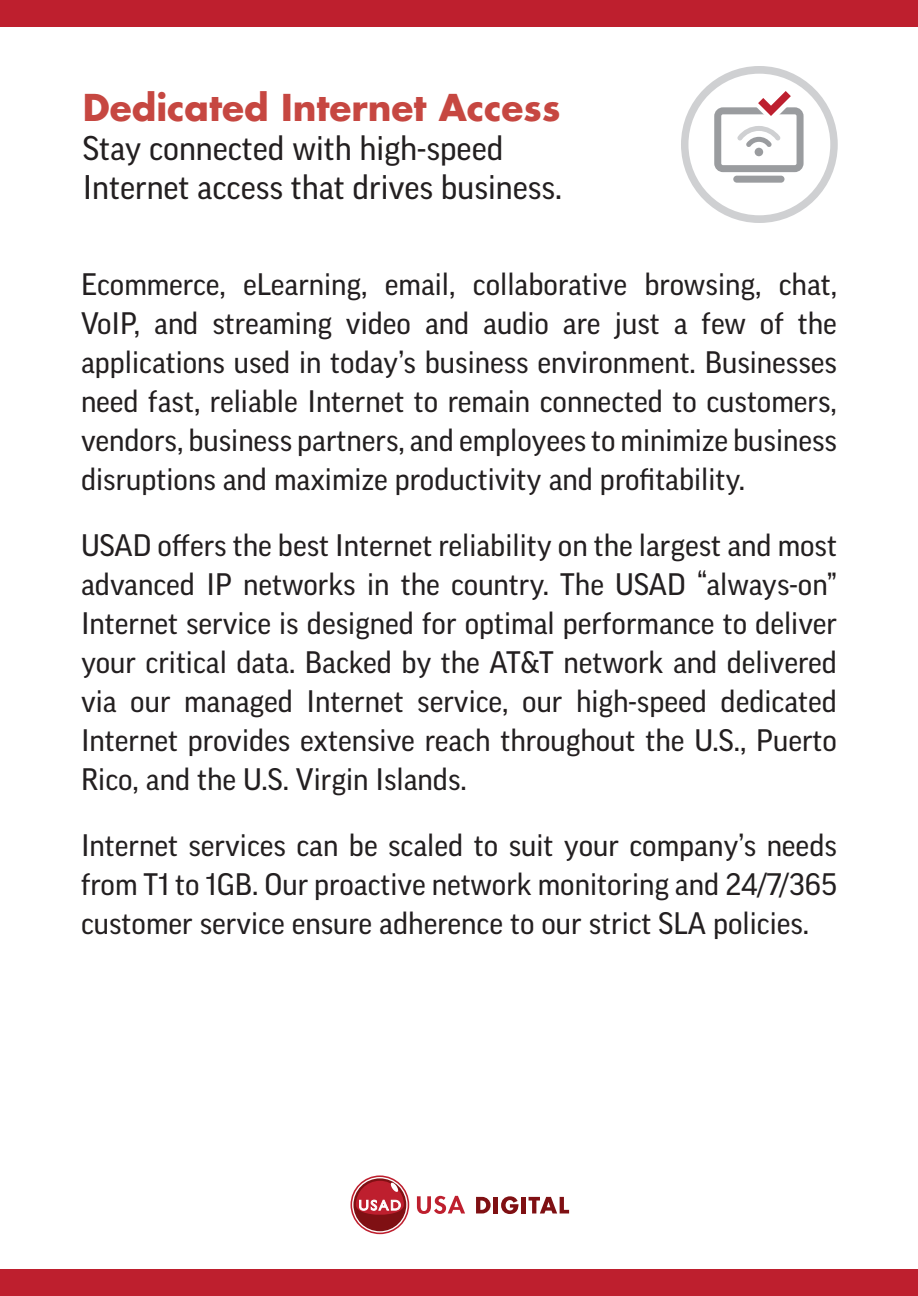
<style>
.page{position:relative;width:918px;height:1296px;background:#fff}
.page>*{position:absolute;margin:0;border:0;box-sizing:border-box;transform-origin:0 0}
.t1{font:700 36px "Futura";color:#c64741}
.t2{font:33px/39px "Good OT";color:#231f20}
.t3{font:30px/39px "Good OT";color:#231f20;text-align:justify}
</style>
<div class="page">
<svg style="left:681px;top:66px;width:157px;height:157px"></svg>
<svg style="left:417px;top:1196px;width:48px;height:18px"></svg>
<svg style="left:476px;top:1197px;width:15px;height:16px"></svg>
<hr style="left:494px;top:1197px;width:4px;height:16px;background:#7f1013">
<svg style="left:501px;top:1196px;width:17px;height:18px"></svg>
<hr style="left:522px;top:1197px;width:4px;height:16px;background:#7f1013">
<svg style="left:529px;top:1197px;width:40px;height:16px"></svg>
<svg style="left:351px;top:1175px;width:58px;height:59px"></svg>
<div style="left:0;top:0;width:918px;height:27px;background:#be1f2e"></div>
<div style="left:0;top:1269px;width:918px;height:27px;background:#be1f2e"></div>
<p class="t1" style="left:83px;top:82px;width:479px">Dedicated Internet Access</p>
<p class="t2" style="left:83px;top:129px;width:481px">Stay connected with high-speed<br>Internet access that drives business.</p>
<p class="t3" style="left:81px;top:265px;width:758px">Ecommerce, eLearning, email, collaborative browsing, chat, VoIP, and streaming video and audio are just a few of the applications used in today’s business environment. Businesses need fast, reliable Internet to remain connected to customers, vendors, business partners, and employees to minimize business disruptions and maximize productivity and profitability.</p>
<p class="t3" style="left:81px;top:526px;width:758px">USAD offers the best Internet reliability on the largest and most advanced IP networks in the country. The USAD “always-on” Internet service is designed for optimal performance to deliver your critical data. Backed by the AT&amp;T network and delivered via our managed Internet service, our high-speed dedicated Internet provides extensive reach throughout the U.S., Puerto Rico, and the U.S. Virgin Islands.</p>
<p class="t3" style="left:81px;top:826px;width:758px">Internet services can be scaled to suit your company’s needs from T1 to 1GB. Our proactive network monitoring and 24/7/365 customer service ensure adherence to our strict SLA policies.</p>
</div>
